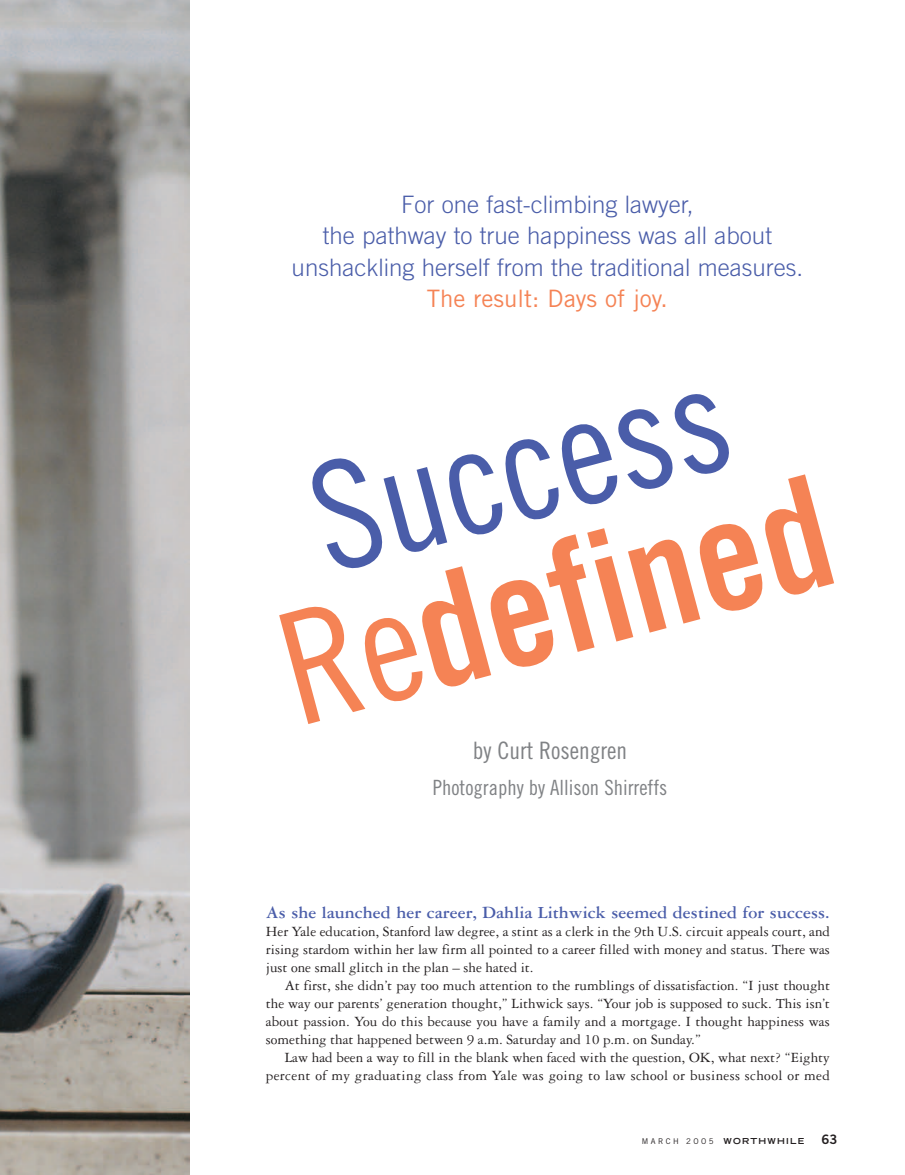
<style>
.page{position:relative;width:905px;height:1175px;background:#fff}
.page>*{position:absolute;margin:0;border:0;box-sizing:border-box;transform-origin:0 0}
.t1{font:156px "Trade Gothic Bold Cond Twenty";color:#f58355}
.t2{font:150px "Trade Gothic Cond Eighteen";color:#4a5da9}
.t3{font:300 24px/31.5px "Trade Gothic";color:#4a5da9;text-align:center}
.t4{font:24px "Trade Gothic";color:#f58355}
.t5{font:24px "Trade Gothic Cond Eighteen";color:#808285}
.t6{font:21px "Trade Gothic Cond Eighteen";color:#808285}
.t7{font:700 18px "Garamond Three";color:#4a5da9}
.t8{font:15px/18px "Garamond Three";color:#231f20;text-align:justify}
.t9{font:15px/18px "Garamond Three";letter-spacing:.025em;color:#231f20;text-align:right}
.t10{font:13.05px "Trade Gothic Bold Two";color:#231f20}
.t11{font:700 expanded 8.25px "Trade Gothic LH";letter-spacing:.145em;color:#231f20}
.s1{font-family:"Trade Gothic Cond Eighteen"}
.s2{font-family:"Trade Gothic";font-weight:400;font-stretch:normal;font-size:7.8px}
</style>
<div class="page">
<img style="left:0;top:0;width:189px;height:1174px">
<h3 class="t3" style="left:291px;top:190px;width:513px">For one fast-climbing lawyer,<br>the pathway to true happiness was all about unshackling herself from the traditional measures.</h3>
<h3 class="t4" style="left:427px;top:290px;width:243px">The result: Days of joy.</h3>
<h2 class="t2" style="left:301px;top:469px;width:426px;rotate:-15deg">Success</h2>
<h1 class="t1" style="left:269px;top:618px;width:564px;rotate:-15deg"><span class="s1">Re</span>defined</h1>
<h3 class="t5" style="left:473px;top:741px;width:156px">by Curt Rosengren</h3>
<h3 class="t6" style="left:432px;top:779px;width:236px">Photography by Allison Shirreffs</h3>
<p class="t7" style="left:266px;top:906px;width:565px">As she launched her career, Dahlia Lithwick seemed destined for success.</p>
<p class="t8" style="left:266px;top:924px;width:565px">Her Yale education, Stanford law degree, a stint as a clerk in the 9th U.S. circuit appeals court, and rising stardom within her law firm all pointed to a career filled with money and status. There was just one small glitch in the plan – she hated it.</p>
<p class="t8" style="left:266px;top:978px;width:565px;text-indent:19px">At first, she didn’t pay too much attention to the rumblings of dissatisfaction. “I just thought the way our parents’ generation thought,” Lithwick says. “Your job is supposed to suck. This isn’t about passion. You do this because you have a family and a mortgage. I thought happiness was something that happened between 9 a.m. Saturday and 10 p.m. on Sunday.”</p>
<p class="t9" style="left:266px;top:1050px;width:565px">Law had been a way to fill in the blank when faced with the question, OK, what next? “Eighty percent of my graduating class from Yale was going to law school or business school or med</p>
<p class="t11" style="left:642px;top:1137px;width:164px"><span class="s2">M A R C H 2 O O 5</span> WORTHWHILE</p>
<p class="t10" style="left:821px;top:1134px;width:17px">63</p>
</div>
